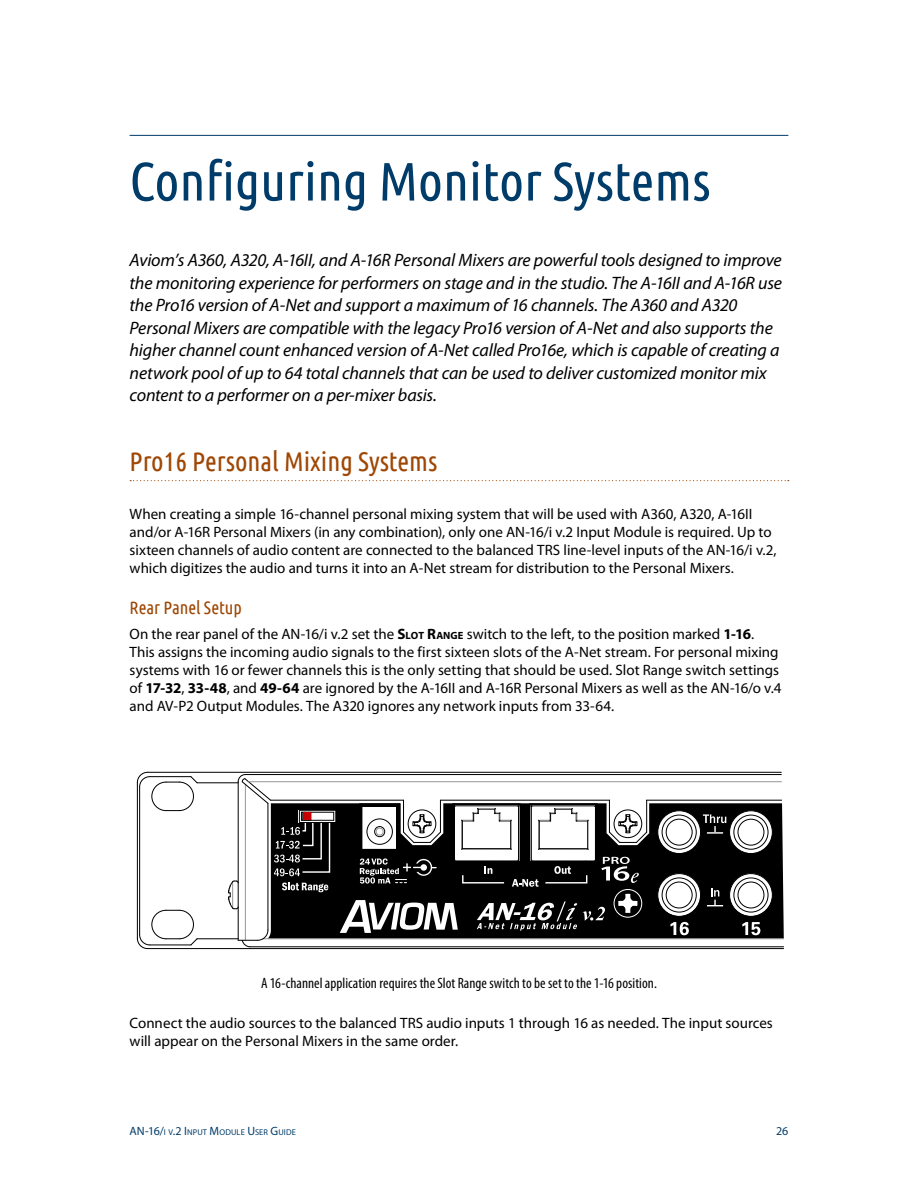
<style>
.page{position:relative;width:918px;height:1188px;background:#fff}
.page>*{position:absolute;margin:0;border:0;box-sizing:border-box;transform-origin:0 0}
.t1{font:54px "Ubuntu Condensed";color:#003c69}
.t2{font:27px "Ubuntu Condensed";color:#9f4704}
.t3{font:italic 18px/22.5px "Myriad Pro";letter-spacing:-.01em;color:#000}
.t4{font:18px "Ubuntu Condensed";letter-spacing:-.005em;color:#9f4704}
.t5{font:15px/18px "Myriad Pro";color:#000}
.t6{font:condensed 15px "Myriad Pro";letter-spacing:.005em;color:#000}
.t7{font:12px "Myriad Pro";color:#003c69}
.t8{font:8.4px "Myriad Pro";letter-spacing:.015em;color:#003c69}
.s1{font-weight:700}
.s2{font-weight:700;font-size:10.5px}
.s3{font-size:12px}
</style>
<div class="page">
<hr style="left:130px;top:135px;width:658px;height:1px;background:#003c69">
<svg style="left:130px;top:480px;width:659px;height:1px"></svg>
<hr style="left:137px;top:783px;width:1px;height:155px;background:#000">
<hr style="left:139px;top:787px;width:1px;height:148px;background:#000">
<hr style="left:148px;top:948px;width:636px;height:1px;background:#000">
<hr style="left:197px;top:938px;width:41px;height:1px;background:#000">
<hr style="left:197px;top:782px;width:41px;height:1px;background:#000">
<hr style="left:148px;top:772px;width:636px;height:1px;background:#000">
<svg style="left:136px;top:771px;width:62px;height:41px"></svg>
<svg style="left:136px;top:909px;width:62px;height:41px"></svg>
<svg style="left:227px;top:774px;width:557px;height:174px"></svg>
<div style="left:303px;top:813px;width:7px;height:7px;background:#c80000"></div>
<h1 class="t1" style="left:130px;top:148px;width:582px">Configuring Monitor Systems</h1>
<p class="t3" style="left:130px;top:249px;width:654px">Aviom’s A360, A320, A-16II, and A-16R Personal Mixers are powerful tools designed to improve the monitoring experience for performers on stage and in the studio. The A-16II and A-16R use the Pro16 version of A-Net and support a maximum of 16 channels. The A360 and A320<br>Personal Mixers are compatible with the legacy Pro16 version of A-Net and also supports the higher channel count enhanced version of A-Net called Pro16e, which is capable of creating a network pool of up to 64 total channels that can be used to deliver customized monitor mix content to a performer on a per-mixer basis.</p>
<h2 class="t2" style="left:130px;top:445px;width:309px">Pro16 Personal Mixing Systems</h2>
<p class="t5" style="left:130px;top:504px;width:649px">When creating a simple 16-channel personal mixing system that will be used with A360, A320, A-16II and/or A-16R Personal Mixers (in any combination), only one AN-16/i v.2 Input Module is required. Up to sixteen channels of audio content are connected to the balanced TRS line-level inputs of the AN-16/i v.2, which digitizes the audio and turns it into an A-Net stream for distribution to the Personal Mixers.</p>
<p class="t4" style="left:130px;top:596px;width:114px">Rear Panel Setup</p>
<p class="t5" style="left:130px;top:625px;width:653px">On the rear panel of the AN-16/i v.2 set the <span class="s1">S</span><span class="s2">LOT</span> <span class="s1">R</span><span class="s2">ANGE</span> switch to the left, to the position marked <span class="s1">1-16</span>.<br>This assigns the incoming audio signals to the first sixteen slots of the A-Net stream. For personal mixing systems with 16 or fewer channels this is the only setting that should be used. Slot Range switch settings of <span class="s1">17-32</span>, <span class="s1">33-48</span>, and <span class="s1">49-64</span> are ignored by the A-16II and A-16R Personal Mixers as well as the AN-16/o v.4 and AV-P2 Output Modules. The A320 ignores any network inputs from 33-64.</p>
<p class="t6" style="left:261px;top:974px;width:397px">A 16-channel application requires the Slot Range switch to be set to the 1-16 position.</p>
<p class="t5" style="left:130px;top:1014px;width:645px">Connect the audio sources to the balanced TRS audio inputs 1 through 16 as needed. The input sources will appear on the Personal Mixers in the same order.</p>
<p class="t8" style="left:130px;top:1127px;width:168px"><span class="s3">AN-16/</span>I V<span class="s3">.2 I</span> NPUT <span class="s3">M</span>ODULE <span class="s3">U</span>SER <span class="s3">G</span>UIDE</p>
<p class="t7" style="left:776px;top:1123px;width:14px">26</p>
</div>
